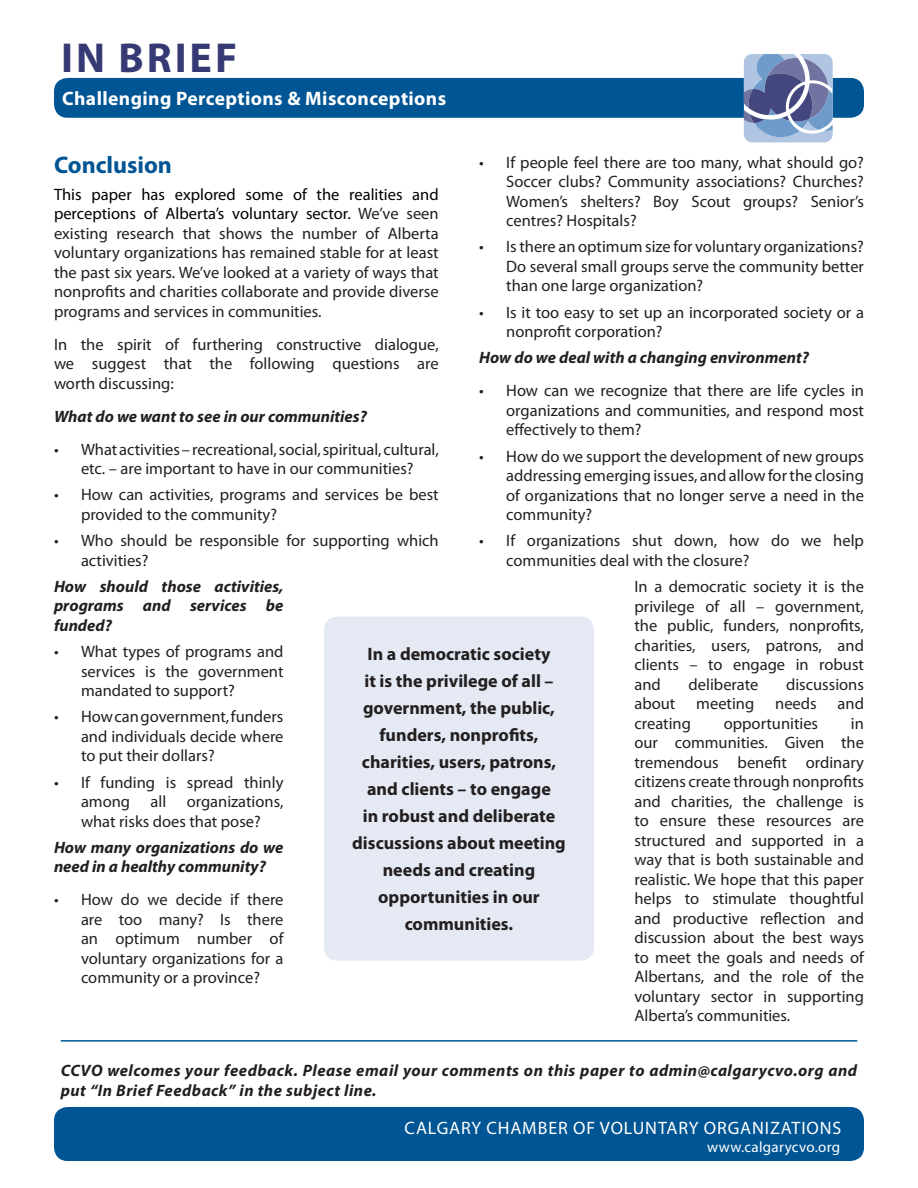
<style>
.page{position:relative;width:918px;height:1188px;background:#fff}
.page>*{position:absolute;margin:0;border:0;box-sizing:border-box;transform-origin:0 0}
.t1{font:700 42px "Myriad Pro";letter-spacing:.07em;color:#363a74}
.page_subhead{font:700 24px "Myriad Pro";color:#005594}
.Page_Head_-_page_2{font:700 19.5px "Myriad Pro";letter-spacing:.02em;color:#fff}
.inset_box{font:700 18px/27px "Myriad Pro";color:#231f20;text-align:center}
.t2{font:18px "Myriad Pro";letter-spacing:.05em;color:#fff}
.bullet{font:16.5px/19.5px "Myriad Pro";color:#231f20;text-align:justify}
.t3{font:italic 700 16.5px/19.5px "Myriad Pro";color:#231f20;text-align:justify}
.t4{font:italic 700 16.5px/19.8px "Myriad Pro";letter-spacing:.03em;color:#231f20}
.t5{font:15px "Myriad Pro";letter-spacing:.02em;color:#fff}
.s1{color:#000}
</style>
<div class="page">
<div style="left:54px;top:1107px;width:810px;height:54px;background:#005594;border-radius:14px"></div>
<div style="left:54px;top:78px;width:810px;height:40px;background:#005594;border-radius:14px"></div>
<svg style="left:744px;top:54px;width:89px;height:88px;background:#8696bc"></svg>
<hr style="left:61px;top:1040px;width:796px;height:2px;background:#005594">
<div style="left:324px;top:616px;width:270px;height:345px;background:#e4e9f3;border-radius:14px"></div>
<h1 class="t1" style="left:61px;top:30px;width:177px">IN BRIEF</h1>
<p class="Page_Head_-_page_2" style="left:62px;top:86px;width:385px">Challenging Perceptions &amp; Misconceptions</p>
<p class="bullet" style="left:506px;top:152px;width:359px;text-indent:-27px">• If people feel there are too many, what should go?<br>Soccer clubs? Community associations? Churches?<br>Women’s shelters? Boy Scout groups? Senior’s centres? Hospitals?</p>
<p class="bullet" style="left:506px;top:237px;width:359px;text-indent:-27px">• Is there an optimum size for voluntary organizations?<br>Do several small groups serve the community better than one large organization?</p>
<p class="bullet" style="left:506px;top:302px;width:359px;text-indent:-27px">• Is it too easy to set up an incorporated society or a nonprofit corporation?</p>
<p class="t3" style="left:479px;top:348px;width:331px">How do we deal with a changing environment?</p>
<p class="bullet" style="left:506px;top:381px;width:359px;text-indent:-27px">• How can we recognize that there are life cycles in organizations and communities, and respond most effectively to them?</p>
<p class="bullet" style="left:506px;top:446px;width:359px;text-indent:-27px">• How do we support the development of new groups addressing emerging issues, and allow for the closing of organizations that no longer serve a need in the community?</p>
<p class="bullet" style="left:506px;top:531px;width:359px;text-indent:-27px">• If organizations shut down, how do we help communities deal with the closure?</p>
<p class="bullet" style="left:635px;top:577px;width:231px">In a democratic society it is the privilege of all – government, the public, funders, nonprofits, charities, users, patrons, and clients – to engage in robust and</p>
<p class="page_subhead" style="left:54px;top:150px;width:120px">Conclusion</p>
<p class="bullet" style="left:54px;top:184px;width:386px"><span class="s1">This paper has explored some of the realities and perceptions of Alberta’s voluntary sector.</span> We’ve seen existing research that shows the number of Alberta voluntary organizations has remained stable for at least the past six years. We’ve looked at a variety of ways that nonprofits and charities collaborate and provide diverse programs and services in communities.</p>
<p class="bullet" style="left:54px;top:334px;width:386px">In the spirit of furthering constructive dialogue, we suggest that the following questions are worth discussing:</p>
<p class="t3" style="left:54px;top:406px;width:314px">What do we want to see in our communities?</p>
<p class="bullet" style="left:54px;top:439px;width:386px;text-align:center">• What activities – recreational, social, spiritual, cultural, etc. – are important to have in our communities?</p>
<p class="bullet" style="left:81px;top:485px;width:359px;text-indent:-27px">• How can activities, programs and services be best provided to the community?</p>
<p class="bullet" style="left:81px;top:530px;width:359px;text-indent:-27px">• Who should be responsible for supporting which activities?</p>
<p class="t3" style="left:54px;top:576px;width:231px">How should those activities, programs and services be funded?</p>
<p class="bullet" style="left:81px;top:641px;width:204px;text-indent:-27px">• What types of programs and services is the government mandated to support?</p>
<p class="bullet" style="left:81px;top:707px;width:204px;text-indent:-27px">• How can government, funders and individuals decide where to put their dollars?</p>
<p class="bullet" style="left:81px;top:772px;width:204px;text-indent:-27px">• If funding is spread thinly among all organizations, what risks does that pose?</p>
<p class="t3" style="left:54px;top:837px;width:231px">How many organizations do we need in a healthy community?</p>
<p class="bullet" style="left:81px;top:890px;width:204px;text-indent:-27px">• How do we decide if there are too many? Is there an optimum number of voluntary organizations for a community or a province?</p>
<p class="inset_box" style="left:352px;top:640px;width:215px">In a democratic society<br>it is the privilege of all – government, the public, funders, nonprofits, charities, users, patrons, and clients – to engage<br>in robust and deliberate discussions about meeting needs and creating opportunities in our communities.</p>
<p class="bullet" style="left:689px;top:674px;width:71px">deliberate</p>
<p class="bullet" style="left:786px;top:674px;width:79px">discussions</p>
<p class="bullet" style="left:635px;top:694px;width:42px">about</p>
<p class="bullet" style="left:696px;top:694px;width:59px">meeting</p>
<p class="bullet" style="left:775px;top:694px;width:43px">needs</p>
<p class="bullet" style="left:838px;top:694px;width:28px">and</p>
<p class="bullet" style="left:635px;top:713px;width:58px">creating</p>
<p class="bullet" style="left:724px;top:713px;width:96px">opportunities</p>
<p class="bullet" style="left:635px;top:713px;width:231px;text-indent:216px">in our communities. Given the tremendous benefit ordinary citizens create through nonprofits and charities, the challenge is to ensure these resources are structured and supported in a way that is both sustainable and realistic. We hope that this paper helps to stimulate thoughtful and productive reflection and discussion about the best ways to meet the goals and needs of Albertans, and the role of the voluntary sector in supporting Alberta’s communities.</p>
<p class="t4" style="left:61px;top:1060px;width:798px">CCVO welcomes your feedback. Please email your comments on this paper to admin@calgarycvo.org and put “In Brief Feedback” in the subject line.</p>
<p class="t2" style="left:405px;top:1117px;width:438px">CALGARY CHAMBER OF VOLUNTARY ORGANIZATIONS</p>
<p class="t5" style="left:707px;top:1138px;width:134px">www.calgarycvo.org</p>
</div>
